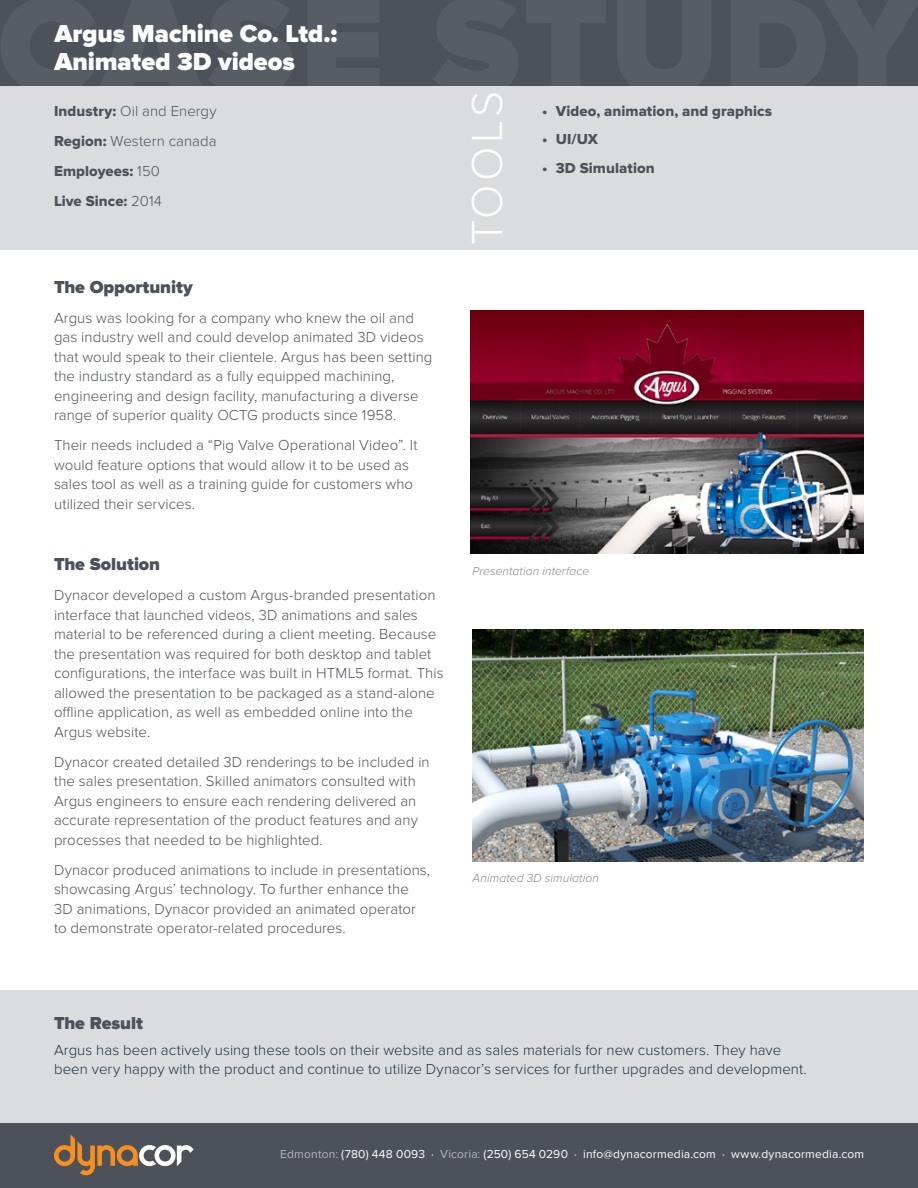
<style>
.page{position:relative;width:918px;height:1188px;background:#fff}
.page>*{position:absolute;margin:0;border:0;box-sizing:border-box;transform-origin:0 0}
.t1{font:300 45px "Proxima Nova";letter-spacing:.075em;color:#fff}
.t2{font:900 25.5px/28.5px "Proxima Nova";color:#fff}
.t3{font:900 18px "Proxima Nova";color:#4d525a}
.t4{font:300 15px/19.5px "Proxima Nova";letter-spacing:.005em;color:#4d525a}
.t5{font:300 15px/18.8px "Proxima Nova";letter-spacing:.005em;color:#223240}
.t6{font:15px/30.2px "Proxima Nova Extrabld";letter-spacing:.005em;color:#4d525a}
.t7{font:12px "Proxima Nova";letter-spacing:.015em;color:#fff}
.t8{font:italic 300 12px "Proxima Nova";letter-spacing:.01em;color:#83868c}
.s1{font-family:"Proxima Nova Extrabld";font-weight:400}
.s2{font-family:"Proxima Nova";font-weight:300}
.s3{color:#b5b6ba}
.s4{color:#b3b5b9}
</style>
<div class="page">
<div style="left:0;top:0;width:918px;height:87px;background:#4d525a"></div>
<div style="left:0;top:1123px;width:918px;height:65px;background:#4d525a"></div>
<svg style="left:54px;top:1134px;width:140px;height:41px"></svg>
<div style="left:0;top:990px;width:918px;height:133px;background:#dbdcde"></div>
<div style="left:0;top:87px;width:918px;height:163px;background:#dbdcde"></div>
<img style="left:471px;top:311px;width:392px;height:243px">
<img style="left:472px;top:629px;width:392px;height:233px">
<h2 class="t2" style="left:54px;top:20px;width:284px">Argus Machine Co. Ltd.:<br>Animated 3D videos</h2>
<p class="t4" style="left:54px;top:96px;width:164px;line-height:30.2px"><span class="s1">Industry:</span> Oil and Energy<br><span class="s1">Region:</span> Western canada</p>
<p class="t6" style="left:54px;top:156px;width:109px">Employees: <span class="s2">150<br></span>Live Since: <span class="s2">2014</span></p>
<p class="t3" style="left:54px;top:276px;width:140px">The Opportunity</p>
<p class="t4" style="left:54px;top:308px;width:380px">Argus was looking for a company who knew the oil and gas industry well and could develop animated 3D videos that would speak to their clientele. Argus has been setting the industry standard as a fully equipped machining, engineering and design facility, manufacturing a diverse range of superior quality OCTG products since 1958.</p>
<p class="t4" style="left:54px;top:436px;width:365px">Their needs included a “Pig Valve Operational Video”. It would feature options that would allow it to be used as sales tool as well as a training guide for customers who utilized their services.</p>
<p class="t3" style="left:54px;top:554px;width:108px">The Solution</p>
<p class="t4" style="left:54px;top:585px;width:391px">Dynacor developed a custom Argus-branded presentation interface that launched videos, 3D animations and sales material to be referenced during a client meeting. Because the presentation was required for both desktop and tablet configurations, the interface was built in HTML5 format. This allowed the presentation to be packaged as a stand-alone offline application, as well as embedded online into the Argus website.</p>
<p class="t4" style="left:54px;top:752px;width:377px">Dynacor created detailed 3D renderings to be included in the sales presentation. Skilled animators consulted with Argus engineers to ensure each rendering delivered an accurate representation of the product features and any processes that needed to be highlighted.</p>
<p class="t4" style="left:54px;top:860px;width:378px">Dynacor produced animations to include in presentations, showcasing Argus’ technology. To further enhance the 3D animations, Dynacor provided an animated operator to demonstrate operator-related procedures.</p>
<h1 class="t1" style="left:461px;top:245px;width:156px;rotate:-90deg">TOOLS</h1>
<p class="t6" style="left:542px;top:96px;width:231px">• Video, animation, and graphics</p>
<p class="t6" style="left:542px;top:125px;width:57px">• UI/UX</p>
<p class="t6" style="left:542px;top:153px;width:114px">• 3D Simulation</p>
<p class="t8" style="left:472px;top:565px;width:118px">Presentation interface</p>
<p class="t8" style="left:472px;top:871px;width:128px">Animated 3D simulation</p>
<p class="t3" style="left:54px;top:1013px;width:90px">The Result</p>
<p class="t5" style="left:54px;top:1041px;width:754px">Argus has been actively using these tools on their website and as sales materials for new customers. They have been very happy with the product and continue to utilize Dynacor’s services for further upgrades and development.</p>
<p class="t7" style="left:280px;top:1147px;width:585px"><span class="s3">Edmonton:</span> (780) 448 0093 · <span class="s4">Vicoria:</span> (250) 654 0290 · info@dynacormedia.com · www.dynacormedia.com</p>
</div>
